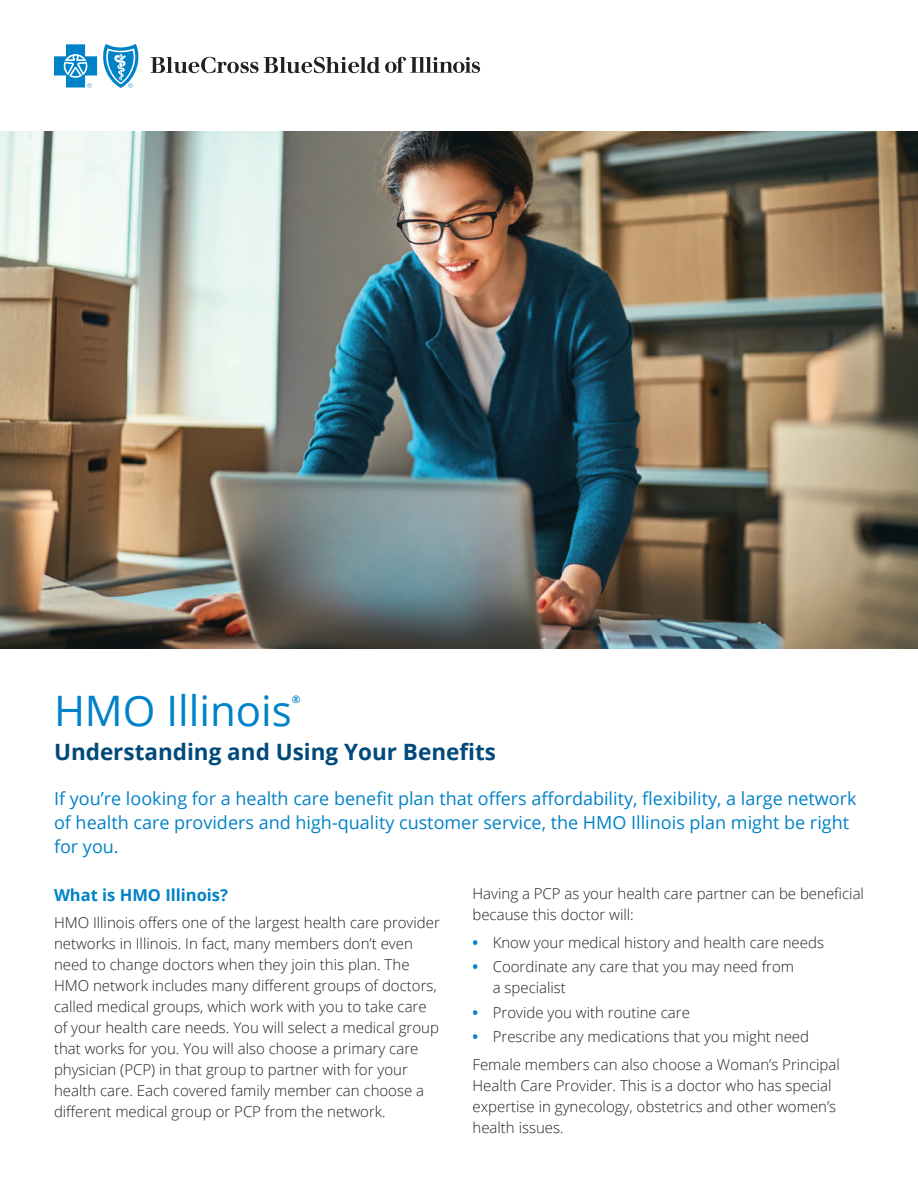
<style>
.page{position:relative;width:918px;height:1188px;background:#fff}
.page>*{position:absolute;margin:0;border:0;box-sizing:border-box;transform-origin:0 0}
.t1{font:42px "Open Sans";color:#0082c8}
.t2{font:700 22.5px "Open Sans";color:#00497b}
.t3{font:18px/24px "Open Sans";color:#0082c8}
.t4{font:700 16.5px "Open Sans";color:#0082c8}
.t5{font:300 15px/21px "Open Sans";color:#231f20}
.t6{font:600 10.5px "Open Sans";color:#0082c8}
.s1{font-weight:700;color:#0082c8}
</style>
<div class="page">
<img style="left:0;top:132px;width:918px;height:516px">
<svg style="left:151px;top:57px;width:329px;height:16px"></svg>
<svg style="left:54px;top:44px;width:85px;height:44px"></svg>
<h1 class="t1" style="left:54px;top:682px;width:239px">HMO Illinois</h1>
<p class="t6" style="left:292px;top:692px;width:10px">®</p>
<h2 class="t2" style="left:54px;top:736px;width:444px">Understanding and Using Your Benefits</h2>
<p class="t3" style="left:54px;top:786px;width:804px">If you’re looking for a health care benefit plan that offers affordability, flexibility, a large network of health care providers and high-quality customer service, the HMO Illinois plan might be right for you.</p>
<p class="t4" style="left:54px;top:883px;width:176px">What is HMO Illinois?</p>
<p class="t5" style="left:54px;top:912px;width:387px">HMO Illinois offers one of the largest health care provider networks in Illinois. In fact, many members don’t even need to change doctors when they join this plan. The HMO network includes many different groups of doctors, called medical groups, which work with you to take care of your health care needs. You will select a medical group that works for you. You will also choose a primary care physician (PCP) in that group to partner with for your health care. Each covered family member can choose a different medical group or PCP from the network.</p>
<p class="t5" style="left:472px;top:883px;width:393px">Having a PCP as your health care partner can be beneficial because this doctor will:</p>
<p class="t5" style="left:472px;top:932px;width:353px"><span class="s1">•</span> Know your medical history and health care needs</p>
<p class="t5" style="left:493px;top:956px;width:303px;text-indent:-20px"><span class="s1">•</span> Coordinate any care that you may need from a specialist</p>
<p class="t5" style="left:472px;top:1002px;width:219px"><span class="s1">•</span> Provide you with routine care</p>
<p class="t5" style="left:472px;top:1023px;width:369px;line-height:27.8px"><span class="s1">•</span> Prescribe any medications that you might need<br>Female members can also choose a Woman’s Principal</p>
<p class="t5" style="left:472px;top:1075px;width:365px">Health Care Provider. This is a doctor who has special expertise in gynecology, obstetrics and other women’s health issues.</p>
</div>
